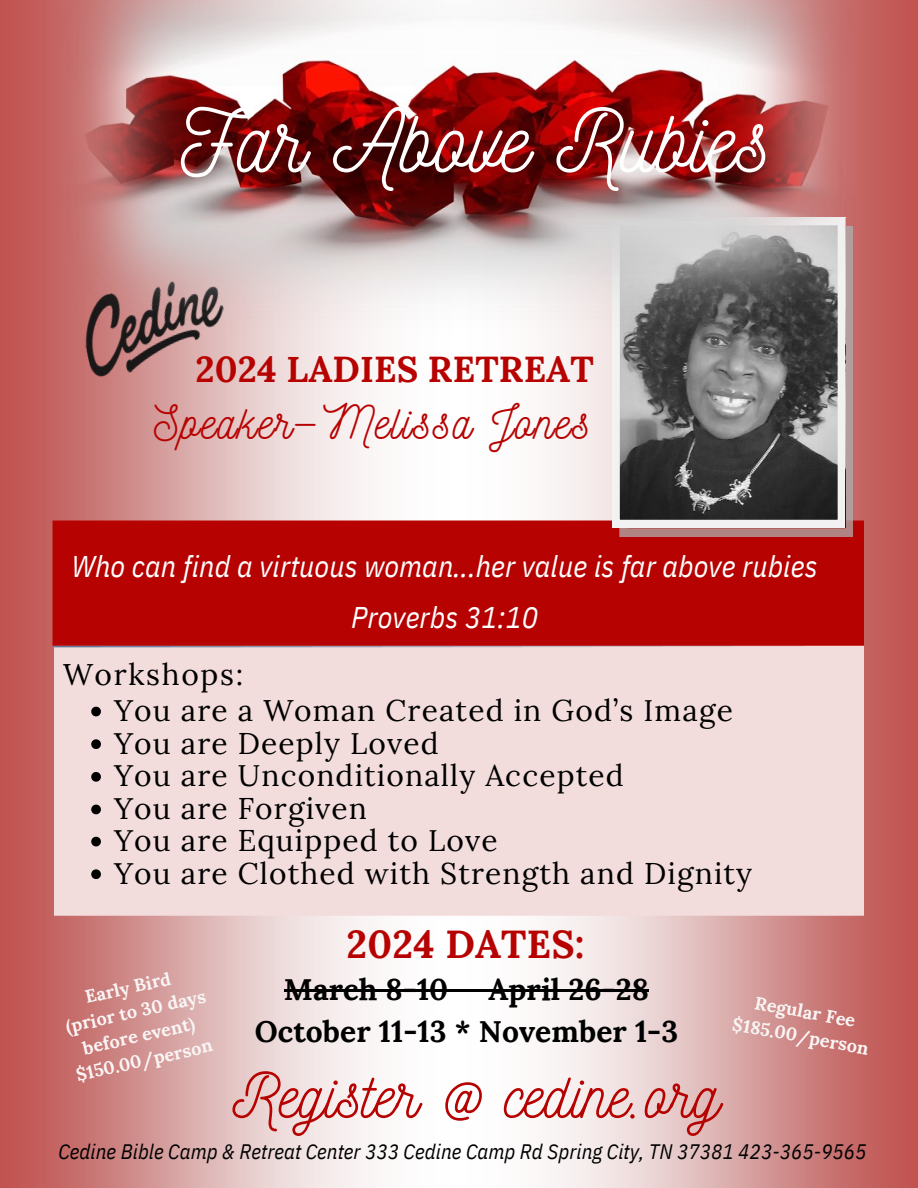
<style>
.page{position:relative;width:918px;height:1188px;background:#fff}
.page>*{position:absolute;margin:0;border:0;box-sizing:border-box;transform-origin:0 0}
.t1{font:88.5px "Nickainley";letter-spacing:.005em;color:#fff}
.t2{font:63.45px "Nickainley";letter-spacing:.005em;color:#b60302}
.t3{font:46.65px "Nickainley";letter-spacing:.04em;color:#b60302}
.t4{font:700 38.85px "Lora";letter-spacing:.005em;color:#b60302}
.t5{font:700 36px "Lora";letter-spacing:.005em;color:#b60302}
.t6{font:29.85px "Lora";letter-spacing:.04em;color:#000}
.t7{font:italic 29.85px/51px "IBM Plex Sans Cond";letter-spacing:.005em;color:#fff;text-align:center}
.t8{font:700 29.85px/41.7px "Lora";letter-spacing:.005em;color:#000}
.t9{font:italic 20.85px "IBM Plex Sans Cond";letter-spacing:.005em;color:#000}
.t10{font:700 18px/24.8px "Lora";color:#faf5f5;text-align:center}
</style>
<div class="page">
<img style="left:0;top:0;width:918px;height:1188px">
<img style="left:76px;top:337px;width:157px;height:44px">
<img style="left:619px;top:337px;width:233px;height:199px">
<svg style="left:612px;top:337px;width:233px;height:190px;background:#696969"></svg>
<img style="left:55px;top:0;width:805px;height:337px">
<hr style="left:284px;top:989px;width:164px;height:2px;background:#000">
<hr style="left:448px;top:989px;width:40px;height:2px;background:#000">
<hr style="left:488px;top:989px;width:161px;height:2px;background:#000">
<svg style="left:91px;top:707px;width:10px;height:9px"></svg>
<svg style="left:91px;top:739px;width:10px;height:10px"></svg>
<svg style="left:91px;top:772px;width:10px;height:10px"></svg>
<svg style="left:91px;top:805px;width:10px;height:9px"></svg>
<svg style="left:91px;top:837px;width:10px;height:9px"></svg>
<svg style="left:91px;top:869px;width:10px;height:10px"></svg>
<p class="t1" style="left:181px;top:84px;width:591px">Far Above Rubies</p>
<p class="t5" style="left:196px;top:346px;width:400px">2024 LADIES RETREAT</p>
<p class="t3" style="left:154px;top:392px;width:438px">Speaker—Melissa Jones</p>
<p class="t7" style="left:72px;top:540px;width:747px">Who can find a virtuous woman...her value is far above rubies<br>Proverbs 31:10</p>
<p class="t6" style="left:63px;top:655px;width:182px">Workshops:</p>
<p class="t6" style="left:114px;top:691px;width:620px">You are a Woman Created in God’s Image</p>
<p class="t6" style="left:114px;top:724px;width:326px">You are Deeply Loved</p>
<h4 class="t6" style="left:114px;top:756px;width:511px">You are Unconditionally Accepted</h4>
<h3 class="t6" style="left:114px;top:789px;width:254px">You are Forgiven</h3>
<h6 class="t6" style="left:114px;top:821px;width:385px">You are Equipped to Love</h6>
<p class="t6" style="left:114px;top:854px;width:640px">You are Clothed with Strength and Dignity</p>
<p class="t4" style="left:346px;top:919px;width:240px">2024 DATES:</p>
<p class="t10" style="left:83px;top:985px;width:89px;rotate:-13deg">Early Bird</p>
<p class="t8" style="left:255px;top:969px;width:425px;text-indent:234px">April 26-28<br>October 11-13 * November 1-3</p>
<p class="t8" style="left:284px;top:969px;width:166px">March 8-10</p>
<h4 class="t10" style="left:62px;top:1015px;width:145px;rotate:-13deg">(prior to 30 days before event) $150.00/person</h4>
<h5 class="t10" style="left:757px;top:990px;width:103px;rotate:10deg">Regular Fee</h5>
<p class="t10" style="left:735px;top:1011px;width:140px;rotate:10deg">$185.00/person</p>
<p class="t2" style="left:232px;top:1055px;width:489px">Register @ cedine.org</p>
<p class="t9" style="left:58px;top:1138px;width:810px">Cedine Bible Camp &amp; Retreat Center 333 Cedine Camp Rd Spring City, TN 37381 423-365-9565</p>
</div>
